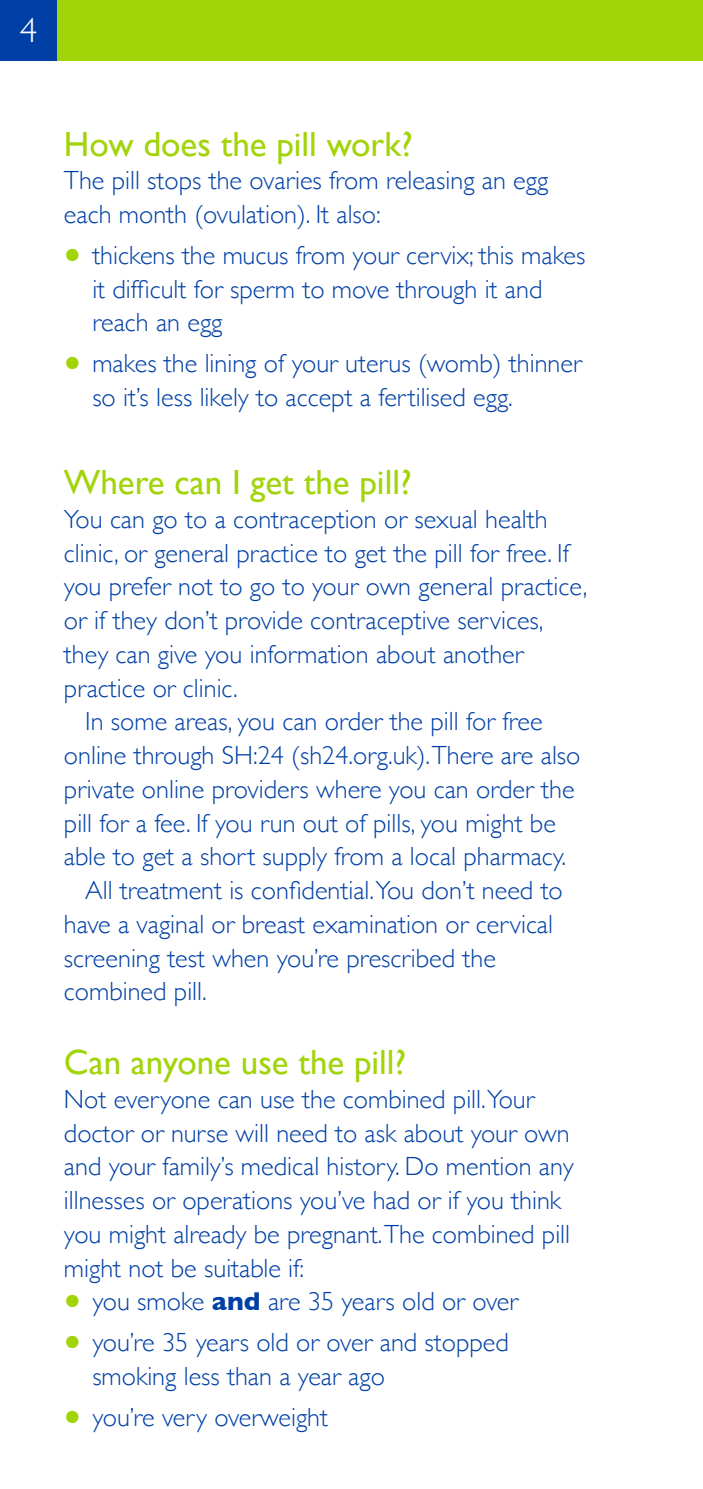
<style>
.page{position:relative;width:703px;height:1489px;background:#fff}
.page>*{position:absolute;margin:0;border:0;box-sizing:border-box;transform-origin:0 0}
.t1{font:35px "Gill Sans";color:#a2d40a}
.t2{font:300 35px "Gill Sans";color:#fff}
.t3{font:300 26.25px/33.8px "Gill Sans";color:#0040a6}
.s1{font-family:"European Pi Three";font-weight:400;color:#a2d40a}
.s2{font-weight:700}
</style>
<div class="page">
<div style="left:0;top:0;width:57px;height:61px;background:#0040a6"></div>
<div style="left:57px;top:0;width:645px;height:61px;background:#a2d40a"></div>
<hr style="left:702px;top:0;width:1px;height:61px;background:#a2d40a">
<h1 class="t2" style="left:20px;top:3px;width:19px">4</h1>
<h1 class="t1" style="left:64px;top:123px;width:350px">How does the pill work?</h1>
<p class="t3" style="left:64px;top:163px;width:485px">The pill stops the ovaries from releasing an egg each month (ovulation). It also:</p>
<p class="t3" style="left:92px;top:237px;width:494px;text-indent:-28px"><span class="s1">O</span> thickens the mucus from your cervix; this makes it difficult for sperm to move through it and reach an egg</p>
<p class="t3" style="left:92px;top:346px;width:490px;text-indent:-28px"><span class="s1">O</span> makes the lining of your uterus (womb) thinner so it’s less likely to accept a fertilised egg.</p>
<h1 class="t1" style="left:64px;top:462px;width:349px">Where can I get the pill?</h1>
<p class="t3" style="left:64px;top:501px;width:485px">You can go to a contraception or sexual health</p>
<p class="t3" style="left:64px;top:535px;width:506px">clinic, or general practice to get the pill for free. If</p>
<p class="t3" style="left:64px;top:569px;width:524px">you prefer not to go to your own general practice,</p>
<p class="t3" style="left:64px;top:602px;width:480px">or if they don’t provide contraceptive services,</p>
<p class="t3" style="left:64px;top:636px;width:461px">they can give you information about another</p>
<p class="t3" style="left:64px;top:670px;width:175px">practice or clinic.</p>
<p class="t3" style="left:85px;top:704px;width:458px">In some areas, you can order the pill for free</p>
<p class="t3" style="left:64px;top:737px;width:517px">online through SH:24 (sh24.org.uk).There are also</p>
<p class="t3" style="left:64px;top:771px;width:511px">private online providers where you can order the</p>
<p class="t3" style="left:64px;top:805px;width:493px">pill for a fee. If you run out of pills, you might be</p>
<p class="t3" style="left:64px;top:839px;width:503px">able to get a short supply from a local pharmacy.</p>
<p class="t3" style="left:85px;top:872px;width:478px">All treatment is confidential.You don’t need to</p>
<p class="t3" style="left:64px;top:906px;width:490px">have a vaginal or breast examination or cervical</p>
<p class="t3" style="left:64px;top:940px;width:433px">screening test when you’re prescribed the</p>
<p class="t3" style="left:64px;top:974px;width:144px">combined pill.</p>
<h1 class="t1" style="left:64px;top:1042px;width:343px">Can anyone use the pill?</h1>
<p class="t3" style="left:64px;top:1081px;width:511px">Not everyone can use the combined pill.Your doctor or nurse will need to ask about your own and your family’s medical history. Do mention any illnesses or operations you’ve had or if you think you might already be pregnant.The combined pill might not be suitable if:<br><span class="s1">O</span> you smoke <span class="s2">and</span> are 35 years old or over</p>
<p class="t3" style="left:92px;top:1324px;width:418px;text-indent:-28px"><span class="s1">O</span> you’re 35 years old or over and stopped smoking less than a year ago</p>
<p class="t3" style="left:64px;top:1399px;width:265px"><span class="s1">O</span> you’re very overweight</p>
</div>
